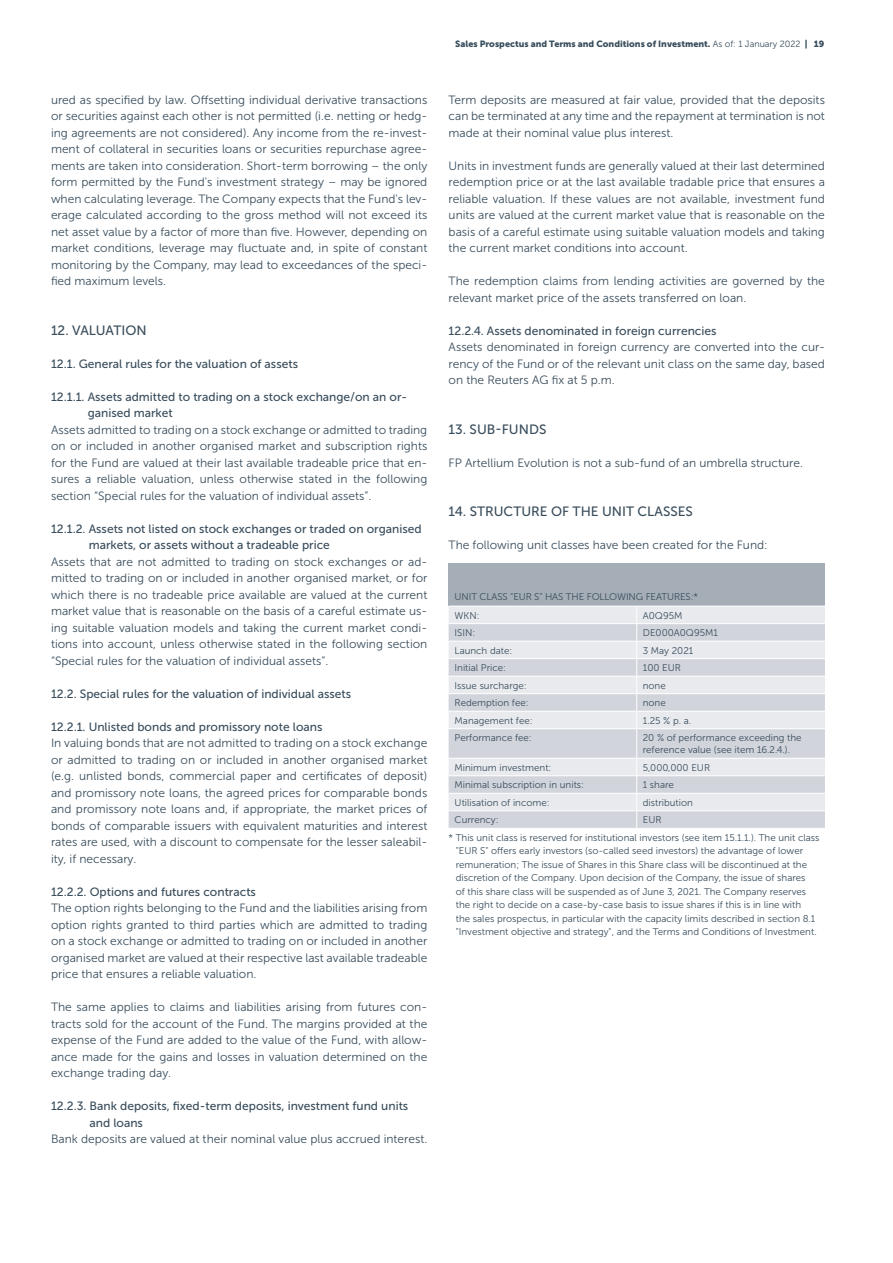
<style>
.page{position:relative;width:893px;height:1263px;background:#fff}
.page>*{position:absolute;margin:0;border:0;box-sizing:border-box;transform-origin:0 0}
.t1{font:13.5px "Museo Sans 500";color:#394d5c}
.t2{font:12px/16.5px "Museo Sans 300";color:#394d5c;text-align:justify}
.t3{font:12px/16.5px "Museo Sans 500";color:#394d5c}
.t4{font:9.75px/13.5px "Museo Sans 300";color:#394d5c}
.t5{font:9px "Museo Sans 900";color:#394d5c}
.s1{font-family:"Museo Sans 300"}
</style>
<div class="page">
<div style="left:449px;top:564px;width:376px;height:42px;background:#a5adb7"></div>
<div style="left:449px;top:607px;width:376px;height:16px;background:#e8eaee"></div>
<svg style="left:449px;top:624px;width:376px;height:204px;background:#dbdde3"></svg>
<hr style="left:449px;top:641px;width:188px;height:1px;background:#fff">
<hr style="left:637px;top:641px;width:188px;height:1px;background:#fff">
<hr style="left:449px;top:658px;width:188px;height:1px;background:#fff">
<hr style="left:637px;top:658px;width:188px;height:1px;background:#fff">
<hr style="left:449px;top:676px;width:188px;height:1px;background:#fff">
<hr style="left:637px;top:676px;width:188px;height:1px;background:#fff">
<hr style="left:449px;top:693px;width:188px;height:1px;background:#fff">
<hr style="left:637px;top:693px;width:188px;height:1px;background:#fff">
<hr style="left:449px;top:711px;width:188px;height:1px;background:#fff">
<hr style="left:637px;top:711px;width:188px;height:1px;background:#fff">
<hr style="left:449px;top:728px;width:188px;height:1px;background:#fff">
<hr style="left:637px;top:728px;width:188px;height:1px;background:#fff">
<hr style="left:449px;top:758px;width:188px;height:1px;background:#fff">
<hr style="left:637px;top:758px;width:188px;height:1px;background:#fff">
<hr style="left:449px;top:775px;width:188px;height:1px;background:#fff">
<hr style="left:637px;top:775px;width:188px;height:1px;background:#fff">
<hr style="left:449px;top:793px;width:188px;height:1px;background:#fff">
<hr style="left:637px;top:793px;width:188px;height:1px;background:#fff">
<hr style="left:449px;top:810px;width:188px;height:1px;background:#fff">
<hr style="left:637px;top:810px;width:188px;height:1px;background:#fff">
<svg style="left:636px;top:607px;width:1px;height:221px"></svg>
<p class="t2" style="left:51px;top:91px;width:378px">ured as specified by law. Offsetting individual derivative transactions or securities against each other is not permitted (i.e. netting or hedg&shy;ing agreements are not considered). Any income from the re-invest&shy;ment of collateral in securities loans or securities repurchase agree&shy;ments are taken into consideration. Short-term borrowing – the only form permitted by the Fund's investment strategy – may be ignored when calculating leverage. The Company expects that the Fund's lev&shy;erage calculated according to the gross method will not exceed its net asset value by a factor of more than five. However, depending on market conditions, leverage may fluctuate and, in spite of constant monitoring by the Company, may lead to exceedances of the speci&shy;fied maximum levels.</p>
<p class="t1" style="left:51px;top:322px;width:97px">12. VALUATION</p>
<p class="t3" style="left:51px;top:355px;width:249px">12.1. General rules for the valuation of assets</p>
<p class="t3" style="left:88px;top:388px;width:321px;text-indent:-37px">12.1.1. Assets admitted to trading on a stock exchange/on an or&shy;ganised market</p>
<p class="t2" style="left:51px;top:421px;width:378px">Assets admitted to trading on a stock exchange or admitted to trading on or included in another organised market and subscription rights for the Fund are valued at their last available tradeable price that en&shy;sures a reliable valuation, unless otherwise stated in the following section “Special rules for the valuation of individual assets”.</p>
<p class="t3" style="left:89px;top:520px;width:334px;text-indent:-38px">12.1.2. Assets not listed on stock exchanges or traded on organised markets, or assets without a tradeable price</p>
<p class="t2" style="left:51px;top:553px;width:378px">Assets that are not admitted to trading on stock exchanges or ad&shy;mitted to trading on or included in another organised market, or for which there is no tradeable price available are valued at the current market value that is reasonable on the basis of a careful estimate us&shy;ing suitable valuation models and taking the current market condi&shy;tions into account, unless otherwise stated in the following section “Special rules for the valuation of individual assets”.</p>
<p class="t3" style="left:51px;top:685px;width:302px">12.2. Special rules for the valuation of individual assets</p>
<p class="t3" style="left:51px;top:718px;width:273px">12.2.1. Unlisted bonds and promissory note loans</p>
<p class="t2" style="left:51px;top:735px;width:378px">In valuing bonds that are not admitted to trading on a stock exchange or admitted to trading on or included in another organised market (e.g. unlisted bonds, commercial paper and certificates of deposit) and promissory note loans, the agreed prices for comparable bonds and promissory note loans and, if appropriate, the market prices of bonds of comparable issuers with equivalent maturities and interest rates are used, with a discount to compensate for the lesser saleabil&shy;ity, if necessary.</p>
<p class="t3" style="left:51px;top:883px;width:206px">12.2.2. Options and futures contracts</p>
<p class="t2" style="left:51px;top:900px;width:378px">The option rights belonging to the Fund and the liabilities arising from option rights granted to third parties which are admitted to trading on a stock exchange or admitted to trading on or included in another organised market are valued at their respective last available tradeable price that ensures a reliable valuation.</p>
<p class="t2" style="left:51px;top:999px;width:378px">The same applies to claims and liabilities arising from futures con&shy;tracts sold for the account of the Fund. The margins provided at the expense of the Fund are added to the value of the Fund, with allow&shy;ance made for the gains and losses in valuation determined on the exchange trading day.</p>
<p class="t3" style="left:90px;top:1098px;width:320px;text-indent:-39px">12.2.3. Bank deposits, fixed-term deposits, investment fund units and loans</p>
<p class="t2" style="left:51px;top:1131px;width:378px">Bank deposits are valued at their nominal value plus accrued interest.</p>
<p class="t5" style="left:455px;top:39px;width:371px">Sales Prospectus and Terms and Conditions of Investment. <span class="s1">As of: 1 January 2022</span> | 19</p>
<p class="t2" style="left:449px;top:91px;width:378px">Term deposits are measured at fair value, provided that the deposits can be terminated at any time and the repayment at termination is not made at their nominal value plus interest.</p>
<p class="t2" style="left:449px;top:157px;width:378px">Units in investment funds are generally valued at their last determined redemption price or at the last available tradable price that ensures a reliable valuation. If these values are not available, investment fund units are valued at the current market value that is reasonable on the basis of a careful estimate using suitable valuation models and taking the current market conditions into account.</p>
<p class="t2" style="left:449px;top:273px;width:378px">The redemption claims from lending activities are governed by the relevant market price of the assets transferred on loan.</p>
<p class="t3" style="left:449px;top:322px;width:269px">12.2.4. Assets denominated in foreign currencies</p>
<p class="t2" style="left:449px;top:339px;width:378px">Assets denominated in foreign currency are converted into the cur&shy;rency of the Fund or of the relevant unit class on the same day, based on the Reuters AG fix at 5 p.m.</p>
<p class="t1" style="left:449px;top:421px;width:99px">13. SUB-FUNDS</p>
<p class="t2" style="left:449px;top:454px;width:356px">FP Artellium Evolution is not a sub-fund of an umbrella structure.</p>
<p class="t1" style="left:449px;top:504px;width:246px">14. STRUCTURE OF THE UNIT CLASSES</p>
<p class="t2" style="left:449px;top:537px;width:321px">The following unit classes have been created for the Fund:</p>
<p class="t4" style="left:455px;top:588px;width:245px;line-height:18.5px">UNIT CLASS “EUR S” HAS THE FOLLOWING FEATURES:*<br>WKN:</p>
<p class="t4" style="left:643px;top:608px;width:41px">A0Q95M</p>
<p class="t4" style="left:455px;top:626px;width:22px">ISIN:</p>
<p class="t4" style="left:643px;top:626px;width:77px">DE000A0Q95M1</p>
<p class="t4" style="left:455px;top:643px;width:59px">Launch date:</p>
<p class="t4" style="left:643px;top:643px;width:52px">3 May 2021</p>
<p class="t4" style="left:455px;top:661px;width:53px">Initial Price:</p>
<p class="t4" style="left:643px;top:661px;width:40px">100 EUR</p>
<p class="t4" style="left:455px;top:678px;width:74px">Issue surcharge:</p>
<p class="t4" style="left:643px;top:678px;width:25px">none</p>
<p class="t4" style="left:455px;top:696px;width:76px">Redemption fee:</p>
<p class="t4" style="left:643px;top:696px;width:25px">none</p>
<p class="t4" style="left:455px;top:714px;width:80px">Management fee:</p>
<p class="t4" style="left:643px;top:714px;width:50px">1.25 % p. a.</p>
<p class="t4" style="left:455px;top:731px;width:79px">Performance fee:</p>
<p class="t4" style="left:643px;top:732px;width:160px;line-height:12px">20 % of performance exceeding the reference value (see item 16.2.4.).</p>
<p class="t4" style="left:455px;top:761px;width:98px">Minimum investment:</p>
<p class="t4" style="left:643px;top:761px;width:69px">5,000,000 EUR</p>
<p class="t4" style="left:455px;top:778px;width:131px">Minimal subscription in units:</p>
<p class="t4" style="left:643px;top:778px;width:33px">1 share</p>
<p class="t4" style="left:455px;top:796px;width:97px">Utilisation of income:</p>
<p class="t4" style="left:643px;top:796px;width:52px">distribution</p>
<p class="t4" style="left:455px;top:813px;width:45px">Currency:</p>
<p class="t4" style="left:449px;top:811px;width:372px;line-height:17.2px;text-indent:194px">EUR<br>* This unit class is reserved for institutional investors (see item 15.1.1.). The unit class</p>
<p class="t4" style="left:456px;top:844px;width:362px">"EUR S" offers early investors (so-called seed investors) the advantage of lower remuneration; The issue of Shares in this Share class will be discontinued at the discretion of the Company. Upon decision of the Company, the issue of shares of this share class will be suspended as of June 3, 2021. The Company reserves the right to decide on a case-by-case basis to issue shares if this is in line with the sales prospectus, in particular with the capacity limits described in section 8.1 "Investment objective and strategy", and the Terms and Conditions of Investment.</p>
</div>
